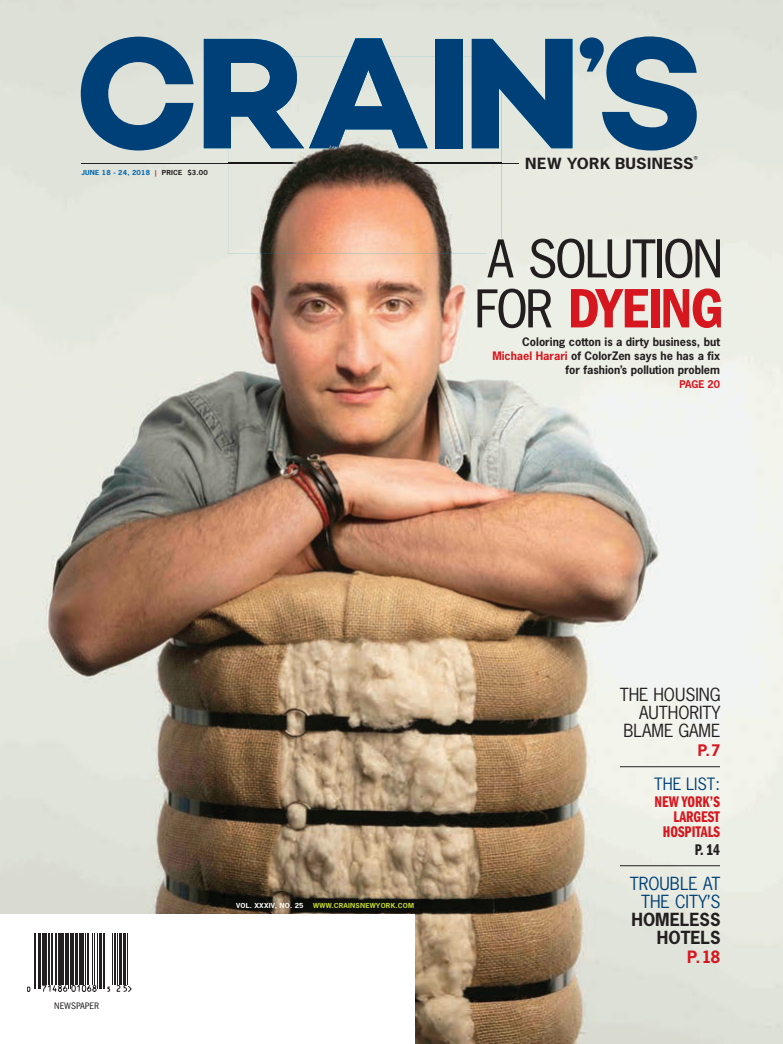
<style>
.page{position:relative;width:783px;height:1044px;background:#fff}
.page>*{position:absolute;margin:0;border:0;box-sizing:border-box;transform-origin:0 0}
.t1{font:57.5px "ITC Franklin Gothic Std Dm Cd";letter-spacing:-.035em;color:#d7171f}
.t2{font:condensed 57px "ITC Franklin Gothic Std";letter-spacing:-.045em;color:#231f20}
.t3{font:17px/18px "News Gothic Std";letter-spacing:-.005em;color:#231f20;text-align:right}
.t4{font:17px/18px "News Gothic Std";color:#004078;text-align:right}
.t5{font:700 17px/18px "News Gothic Std";color:#231f20;text-align:right}
.t6{font:16px/15px "ITC Franklin Gothic Std Dm Cp";color:#d7171f;text-align:right}
.t7{font:16px "News Gothic Std";color:#004078}
.t8{font:16px "ITC Franklin Gothic Std Dm Cp";color:#231f20}
.t9{font:700 16px "News Gothic Std";color:#d7171f}
.t10{font:700 15px "News Gothic Std";color:#d7171f}
.t11{font:700 14.5px "News Gothic Std";letter-spacing:.02em;color:#231f20;scale:1.08 1}
.t12{font:700 11px/14px "News Gothic Std";color:#231f20;text-align:right}
.t13{font:700 10px "News Gothic Std";color:#d7171f}
.t14{font:condensed 9.8px "ITC Franklin Gothic Std";color:#231f20}
.t15{font:condensed 9px "ITC Franklin Gothic Std";color:#231f20}
.t16{font:700 6.5px "News Gothic Std";letter-spacing:.025em;color:#0168b3;scale:1.08 1}
.t17{font:700 6.5px "News Gothic Std";letter-spacing:.025em;color:#c1d72f;scale:1.08 1}
.t18{font:700 6.5px "News Gothic Std";letter-spacing:.025em;color:#fff;scale:1.08 1}
.s1{color:#d7171f}
.s2{color:#231f20}
.s3{font-family:"ITC Franklin Gothic Std";font-stretch:condensed;font-size:57px;color:#231f20}
</style>
<div class="page">
<img style="left:0;top:0;width:783px;height:1044px">
<div style="left:0;top:914px;width:414px;height:130px;background:#fff"></div>
<hr style="left:81px;top:163px;width:438px;height:1px;background:#231f20">
<hr style="left:620px;top:766px;width:100px;height:1px;background:#231f20">
<hr style="left:620px;top:865px;width:100px;height:1px;background:#231f20">
<svg style="left:81px;top:34px;width:113px;height:117px;background:#6b8ea6"></svg>
<svg style="left:204px;top:35px;width:224px;height:113px;background:#5a829f"></svg>
<div style="left:436px;top:39px;width:27px;height:109px;background:#004078"></div>
<svg style="left:472px;top:36px;width:101px;height:112px;background:#57809f"></svg>
<svg style="left:580px;top:34px;width:117px;height:117px;background:#688ca6"></svg>
<hr style="left:34px;top:933px;width:1px;height:55px;background:#231f20">
<hr style="left:35px;top:933px;width:1px;height:55px;background:#231f20">
<hr style="left:38px;top:933px;width:2px;height:55px;background:#231f20">
<hr style="left:41px;top:933px;width:1px;height:55px;background:#231f20">
<hr style="left:42px;top:933px;width:2px;height:52px;background:#231f20">
<hr style="left:45px;top:933px;width:2px;height:52px;background:#231f20">
<hr style="left:48px;top:933px;width:2px;height:52px;background:#231f20">
<hr style="left:51px;top:933px;width:1px;height:52px;background:#231f20">
<hr style="left:53px;top:933px;width:1px;height:52px;background:#231f20">
<hr style="left:56px;top:933px;width:1px;height:52px;background:#231f20">
<hr style="left:58px;top:933px;width:1px;height:52px;background:#231f20">
<hr style="left:60px;top:933px;width:2px;height:52px;background:#231f20">
<hr style="left:63px;top:933px;width:1px;height:52px;background:#231f20">
<hr style="left:65px;top:933px;width:3px;height:52px;background:#231f20">
<hr style="left:68px;top:933px;width:1px;height:55px;background:#231f20">
<hr style="left:70px;top:933px;width:1px;height:55px;background:#231f20">
<hr style="left:71px;top:933px;width:2px;height:52px;background:#231f20">
<hr style="left:75px;top:933px;width:1px;height:52px;background:#231f20">
<hr style="left:77px;top:933px;width:1px;height:52px;background:#231f20">
<hr style="left:80px;top:933px;width:1px;height:52px;background:#231f20">
<hr style="left:82px;top:933px;width:2px;height:52px;background:#231f20">
<hr style="left:86px;top:933px;width:1px;height:52px;background:#231f20">
<hr style="left:87px;top:933px;width:1px;height:52px;background:#231f20">
<hr style="left:89px;top:933px;width:1px;height:52px;background:#231f20">
<hr style="left:92px;top:933px;width:1px;height:52px;background:#231f20">
<hr style="left:95px;top:933px;width:1px;height:52px;background:#231f20">
<hr style="left:98px;top:933px;width:1px;height:55px;background:#231f20">
<hr style="left:100px;top:933px;width:2px;height:55px;background:#231f20">
<hr style="left:103px;top:933px;width:1px;height:55px;background:#231f20">
<hr style="left:104px;top:933px;width:1px;height:55px;background:#231f20">
<hr style="left:113px;top:933px;width:1px;height:52px;background:#231f20">
<hr style="left:114px;top:933px;width:1px;height:52px;background:#231f20">
<hr style="left:117px;top:933px;width:1px;height:52px;background:#231f20">
<hr style="left:119px;top:933px;width:2px;height:52px;background:#231f20">
<hr style="left:121px;top:933px;width:1px;height:52px;background:#231f20">
<hr style="left:123px;top:933px;width:2px;height:52px;background:#231f20">
<hr style="left:127px;top:933px;width:1px;height:52px;background:#231f20">
<svg style="left:27px;top:987px;width:4px;height:5px"></svg>
<svg style="left:42px;top:985px;width:57px;height:7px"></svg>
<svg style="left:107px;top:985px;width:25px;height:7px"></svg>
<img style="left:228px;top:57px;width:273px;height:196px">
<img style="left:228px;top:163px;width:273px;height:1px">
<img style="left:487px;top:239px;width:14px;height:14px">
<img style="left:228px;top:57px;width:76px;height:91px">
<img style="left:309px;top:57px;width:119px;height:91px">
<img style="left:436px;top:57px;width:27px;height:91px">
<div style="left:472px;top:57px;width:29px;height:91px;background:#003f78"></div>
<p class="t16" style="left:81px;top:168px;width:118px">JUNE 18 - 24, 2018 <span class="s1">|</span> <span class="s2">PRICE $3.00</span></p>
<p class="t15" style="left:693px;top:154px;width:6px">®</p>
<h3 class="t11" style="left:525px;top:154px;width:157px">NEW YORK BUSINESS</h3>
<h2 class="t2" style="left:486px;top:227px;width:239px">A SOLUTION</h2>
<h1 class="t1" style="left:474px;top:275px;width:252px"><span class="s3">FOR</span> DYEING</h1>
<p class="t12" style="left:492px;top:335px;width:229px">Coloring cotton is a dirty business, but<br><span class="s1">Michael Harari</span> of ColorZen says he has a fix for fashion’s pollution problem</p>
<p class="t13" style="left:679px;top:378px;width:42px">PAGE 20</p>
<p class="t14" style="left:54px;top:1000px;width:46px">NEWSPAPER</p>
<p class="t18" style="left:236px;top:901px;width:64px">VOL. XXXIV, NO. 25</p>
<p class="t17" style="left:313px;top:901px;width:95px">WWW.CRAINSNEWYORK.COM</p>
<h3 class="t3" style="left:620px;top:685px;width:102px">THE HOUSING<br>AUTHORITY<br>BLAME GAME</h3>
<h3 class="t10" style="left:698px;top:741px;width:24px">P.7</h3>
<h3 class="t7" style="left:654px;top:774px;width:67px">THE LIST:</h3>
<h3 class="t6" style="left:655px;top:795px;width:67px">NEW YORK’S<br>LARGEST<br>HOSPITALS</h3>
<h3 class="t8" style="left:695px;top:841px;width:27px">P. 14</h3>
<h3 class="t4" style="left:630px;top:874px;width:92px">TROUBLE AT<br>THE CITY’S</h3>
<h3 class="t5" style="left:632px;top:910px;width:91px">HOMELESS<br>HOTELS</h3>
<h3 class="t9" style="left:687px;top:946px;width:35px">P.18</h3>
</div>
